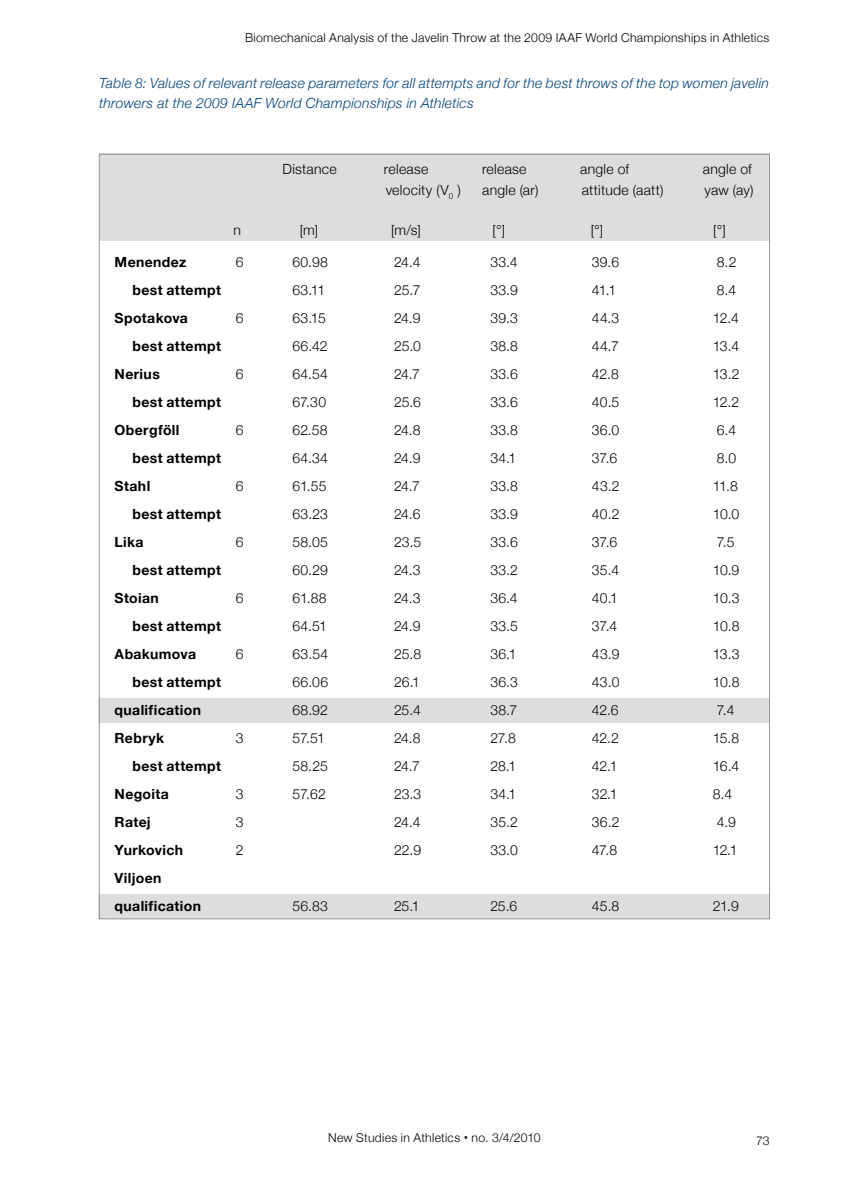
<style>
.page{position:relative;width:844px;height:1191px;background:#fff}
.page>*{position:absolute;margin:0;border:0;box-sizing:border-box;transform-origin:0 0}
.t1{font:300 14px "Helvetica Neue";letter-spacing:.015em;color:#000}
.t2{font:700 14px "Helvetica Neue";letter-spacing:.025em;color:#000}
.t3{font:italic 300 14px/20.1px "Helvetica Neue";letter-spacing:.015em;color:#00427a}
.t4{font:300 12.25px "Helvetica Neue";letter-spacing:.025em;color:#000}
.s1{font-weight:700;font-size:15.75px}
</style>
<div class="page">
<div style="left:99px;top:154px;width:670px;height:87px;background:#dcddde"></div>
<div style="left:99px;top:698px;width:669px;height:24px;background:#dcddde"></div>
<div style="left:98px;top:894px;width:670px;height:25px;background:#dcddde"></div>
<p class="t4" style="left:245px;top:30px;width:526px">Biomechanical Analysis of the Javelin Throw at the 2009 IAAF World Championships in Athletics</p>
<p class="t3" style="left:99px;top:73px;width:671px">Table 8: Values of relevant release parameters for all attempts and for the best throws of the top women javelin throwers at the 2009 IAAF World Championships in Athletics</p>
<p class="t1" style="left:282px;top:161px;width:56px">Distance</p>
<p class="t1" style="left:384px;top:161px;width:46px">release</p>
<p class="t1" style="left:482px;top:161px;width:46px">release</p>
<p class="t1" style="left:580px;top:161px;width:51px">angle of</p>
<p class="t1" style="left:702px;top:161px;width:51px">angle of</p>
<p class="t1" style="left:385px;top:181px;width:77px">velocity (V<sub>0</sub> )</p>
<p class="t1" style="left:482px;top:181px;width:58px">angle (ar)</p>
<p class="t1" style="left:581px;top:181px;width:83px">attitude (aatt)</p>
<p class="t1" style="left:704px;top:181px;width:50px">yaw (ay)</p>
<p class="t2" style="left:115px;top:253px;width:73px">Menendez</p>
<p class="t2" style="left:132px;top:281px;width:90px">best attempt</p>
<p class="t2" style="left:115px;top:309px;width:75px">Spotakova</p>
<p class="t2" style="left:132px;top:337px;width:90px">best attempt</p>
<p class="t2" style="left:115px;top:365px;width:47px">Nerius</p>
<p class="t2" style="left:132px;top:393px;width:90px">best attempt</p>
<p class="t2" style="left:115px;top:421px;width:66px">Obergföll</p>
<p class="t2" style="left:132px;top:449px;width:90px">best attempt</p>
<p class="t2" style="left:115px;top:477px;width:37px">Stahl</p>
<p class="t2" style="left:132px;top:505px;width:90px">best attempt</p>
<p class="t2" style="left:115px;top:533px;width:30px">Lika</p>
<p class="t2" style="left:132px;top:561px;width:90px">best attempt</p>
<p class="t2" style="left:115px;top:589px;width:46px">Stoian</p>
<p class="t2" style="left:132px;top:617px;width:90px">best attempt</p>
<p class="t2" style="left:115px;top:645px;width:83px">Abakumova</p>
<p class="t2" style="left:132px;top:673px;width:90px">best attempt</p>
<p class="t2" style="left:115px;top:701px;width:88px">qualification</p>
<p class="t2" style="left:115px;top:729px;width:51px">Rebryk</p>
<p class="t2" style="left:132px;top:757px;width:90px">best attempt</p>
<p class="t2" style="left:115px;top:785px;width:56px">Negoita</p>
<p class="t2" style="left:115px;top:813px;width:38px">Ratej</p>
<p class="t2" style="left:115px;top:841px;width:70px">Yurkovich</p>
<p class="t2" style="left:115px;top:869px;width:48px">Viljoen</p>
<p class="t2" style="left:115px;top:897px;width:88px">qualification</p>
<p class="t1" style="left:233px;top:221px;width:9px">n</p>
<p class="t1" style="left:300px;top:221px;width:20px">[m]</p>
<p class="t1" style="left:391px;top:221px;width:31px">[m/s]</p>
<p class="t1" style="left:492px;top:221px;width:14px">[°]</p>
<p class="t1" style="left:590px;top:221px;width:14px">[°]</p>
<p class="t1" style="left:713px;top:221px;width:14px">[°]</p>
<p class="t1" style="left:236px;top:253px;width:9px">6</p>
<p class="t1" style="left:292px;top:253px;width:37px">60.98</p>
<p class="t1" style="left:394px;top:253px;width:28px">24.4</p>
<p class="t1" style="left:490px;top:253px;width:29px">33.4</p>
<p class="t1" style="left:591px;top:253px;width:29px">39.6</p>
<p class="t1" style="left:716px;top:253px;width:21px">8.2</p>
<p class="t1" style="left:292px;top:281px;width:34px">63.11</p>
<p class="t1" style="left:394px;top:281px;width:28px">25.7</p>
<p class="t1" style="left:490px;top:281px;width:29px">33.9</p>
<p class="t1" style="left:591px;top:281px;width:26px">41.1</p>
<p class="t1" style="left:716px;top:281px;width:21px">8.4</p>
<p class="t1" style="left:236px;top:309px;width:9px">6</p>
<p class="t1" style="left:292px;top:309px;width:35px">63.15</p>
<p class="t1" style="left:394px;top:309px;width:28px">24.9</p>
<p class="t1" style="left:490px;top:309px;width:29px">39.3</p>
<p class="t1" style="left:591px;top:309px;width:29px">44.3</p>
<p class="t1" style="left:712px;top:309px;width:28px">12.4</p>
<p class="t1" style="left:292px;top:337px;width:37px">66.42</p>
<p class="t1" style="left:394px;top:337px;width:28px">25.0</p>
<p class="t1" style="left:490px;top:337px;width:29px">38.8</p>
<p class="t1" style="left:591px;top:337px;width:28px">44.7</p>
<p class="t1" style="left:712px;top:337px;width:28px">13.4</p>
<p class="t1" style="left:236px;top:365px;width:9px">6</p>
<p class="t1" style="left:292px;top:365px;width:37px">64.54</p>
<p class="t1" style="left:394px;top:365px;width:28px">24.7</p>
<p class="t1" style="left:490px;top:365px;width:29px">33.6</p>
<p class="t1" style="left:591px;top:365px;width:28px">42.8</p>
<p class="t1" style="left:712px;top:365px;width:28px">13.2</p>
<p class="t1" style="left:292px;top:393px;width:35px">67.30</p>
<p class="t1" style="left:394px;top:393px;width:28px">25.6</p>
<p class="t1" style="left:490px;top:393px;width:29px">33.6</p>
<p class="t1" style="left:591px;top:393px;width:29px">40.5</p>
<p class="t1" style="left:712px;top:393px;width:28px">12.2</p>
<p class="t1" style="left:236px;top:421px;width:9px">6</p>
<p class="t1" style="left:292px;top:421px;width:37px">62.58</p>
<p class="t1" style="left:394px;top:421px;width:28px">24.8</p>
<p class="t1" style="left:490px;top:421px;width:29px">33.8</p>
<p class="t1" style="left:591px;top:421px;width:29px">36.0</p>
<p class="t1" style="left:716px;top:421px;width:21px">6.4</p>
<p class="t1" style="left:292px;top:449px;width:37px">64.34</p>
<p class="t1" style="left:394px;top:449px;width:28px">24.9</p>
<p class="t1" style="left:490px;top:449px;width:28px">34.1</p>
<p class="t1" style="left:591px;top:449px;width:27px">37.6</p>
<p class="t1" style="left:716px;top:449px;width:21px">8.0</p>
<p class="t1" style="left:236px;top:477px;width:9px">6</p>
<p class="t1" style="left:292px;top:477px;width:36px">61.55</p>
<p class="t1" style="left:394px;top:477px;width:28px">24.7</p>
<p class="t1" style="left:490px;top:477px;width:29px">33.8</p>
<p class="t1" style="left:591px;top:477px;width:29px">43.2</p>
<p class="t1" style="left:712px;top:477px;width:27px">11.8</p>
<p class="t1" style="left:292px;top:505px;width:37px">63.23</p>
<p class="t1" style="left:394px;top:505px;width:28px">24.6</p>
<p class="t1" style="left:490px;top:505px;width:29px">33.9</p>
<p class="t1" style="left:591px;top:505px;width:29px">40.2</p>
<p class="t1" style="left:712px;top:505px;width:28px">10.0</p>
<p class="t1" style="left:236px;top:533px;width:9px">6</p>
<p class="t1" style="left:292px;top:533px;width:37px">58.05</p>
<p class="t1" style="left:394px;top:533px;width:29px">23.5</p>
<p class="t1" style="left:490px;top:533px;width:29px">33.6</p>
<p class="t1" style="left:591px;top:533px;width:27px">37.6</p>
<p class="t1" style="left:716px;top:533px;width:19px">7.5</p>
<p class="t1" style="left:292px;top:561px;width:37px">60.29</p>
<p class="t1" style="left:394px;top:561px;width:28px">24.3</p>
<p class="t1" style="left:490px;top:561px;width:29px">33.2</p>
<p class="t1" style="left:591px;top:561px;width:29px">35.4</p>
<p class="t1" style="left:712px;top:561px;width:28px">10.9</p>
<p class="t1" style="left:236px;top:589px;width:9px">6</p>
<p class="t1" style="left:292px;top:589px;width:36px">61.88</p>
<p class="t1" style="left:394px;top:589px;width:28px">24.3</p>
<p class="t1" style="left:490px;top:589px;width:29px">36.4</p>
<p class="t1" style="left:591px;top:589px;width:28px">40.1</p>
<p class="t1" style="left:712px;top:589px;width:28px">10.3</p>
<p class="t1" style="left:292px;top:617px;width:36px">64.51</p>
<p class="t1" style="left:394px;top:617px;width:28px">24.9</p>
<p class="t1" style="left:490px;top:617px;width:29px">33.5</p>
<p class="t1" style="left:591px;top:617px;width:27px">37.4</p>
<p class="t1" style="left:712px;top:617px;width:28px">10.8</p>
<p class="t1" style="left:236px;top:645px;width:9px">6</p>
<p class="t1" style="left:292px;top:645px;width:37px">63.54</p>
<p class="t1" style="left:394px;top:645px;width:29px">25.8</p>
<p class="t1" style="left:490px;top:645px;width:28px">36.1</p>
<p class="t1" style="left:591px;top:645px;width:29px">43.9</p>
<p class="t1" style="left:712px;top:645px;width:28px">13.3</p>
<p class="t1" style="left:292px;top:673px;width:37px">66.06</p>
<p class="t1" style="left:394px;top:673px;width:27px">26.1</p>
<p class="t1" style="left:490px;top:673px;width:29px">36.3</p>
<p class="t1" style="left:591px;top:673px;width:29px">43.0</p>
<p class="t1" style="left:712px;top:673px;width:28px">10.8</p>
<p class="t1" style="left:292px;top:701px;width:37px">68.92</p>
<p class="t1" style="left:394px;top:701px;width:28px">25.4</p>
<p class="t1" style="left:490px;top:701px;width:29px">38.7</p>
<p class="t1" style="left:591px;top:701px;width:28px">42.6</p>
<p class="t1" style="left:716px;top:701px;width:19px">7.4</p>
<p class="t1" style="left:236px;top:729px;width:9px">3</p>
<p class="t1" style="left:292px;top:729px;width:34px">57.51</p>
<p class="t1" style="left:394px;top:729px;width:28px">24.8</p>
<p class="t1" style="left:490px;top:729px;width:27px">27.8</p>
<p class="t1" style="left:591px;top:729px;width:29px">42.2</p>
<p class="t1" style="left:712px;top:729px;width:28px">15.8</p>
<p class="t1" style="left:292px;top:757px;width:37px">58.25</p>
<p class="t1" style="left:394px;top:757px;width:28px">24.7</p>
<p class="t1" style="left:490px;top:757px;width:27px">28.1</p>
<p class="t1" style="left:591px;top:757px;width:27px">42.1</p>
<p class="t1" style="left:712px;top:757px;width:28px">16.4</p>
<p class="t1" style="left:236px;top:785px;width:9px">3</p>
<p class="t1" style="left:292px;top:785px;width:35px">57.62</p>
<p class="t1" style="left:394px;top:785px;width:29px">23.3</p>
<p class="t1" style="left:490px;top:785px;width:28px">34.1</p>
<p class="t1" style="left:591px;top:785px;width:27px">32.1</p>
<p class="t1" style="left:712px;top:785px;width:21px">8.4</p>
<p class="t1" style="left:236px;top:813px;width:9px">3</p>
<p class="t1" style="left:394px;top:813px;width:28px">24.4</p>
<p class="t1" style="left:490px;top:813px;width:29px">35.2</p>
<p class="t1" style="left:591px;top:813px;width:29px">36.2</p>
<p class="t1" style="left:716px;top:813px;width:21px">4.9</p>
<p class="t1" style="left:236px;top:841px;width:9px">2</p>
<p class="t1" style="left:394px;top:841px;width:29px">22.9</p>
<p class="t1" style="left:490px;top:841px;width:29px">33.0</p>
<p class="t1" style="left:591px;top:841px;width:27px">47.8</p>
<p class="t1" style="left:712px;top:841px;width:26px">12.1</p>
<p class="t1" style="left:292px;top:897px;width:37px">56.83</p>
<p class="t1" style="left:394px;top:897px;width:27px">25.1</p>
<p class="t1" style="left:490px;top:897px;width:28px">25.6</p>
<p class="t1" style="left:591px;top:897px;width:29px">45.8</p>
<p class="t1" style="left:712px;top:897px;width:28px">21.9</p>
<p class="t4" style="left:328px;top:1130px;width:214px">New Studies in Athletics <span class="s1">·</span> no. 3/4/2010</p>
<p class="t4" style="left:755px;top:1133px;width:15px">73</p>
</div>
